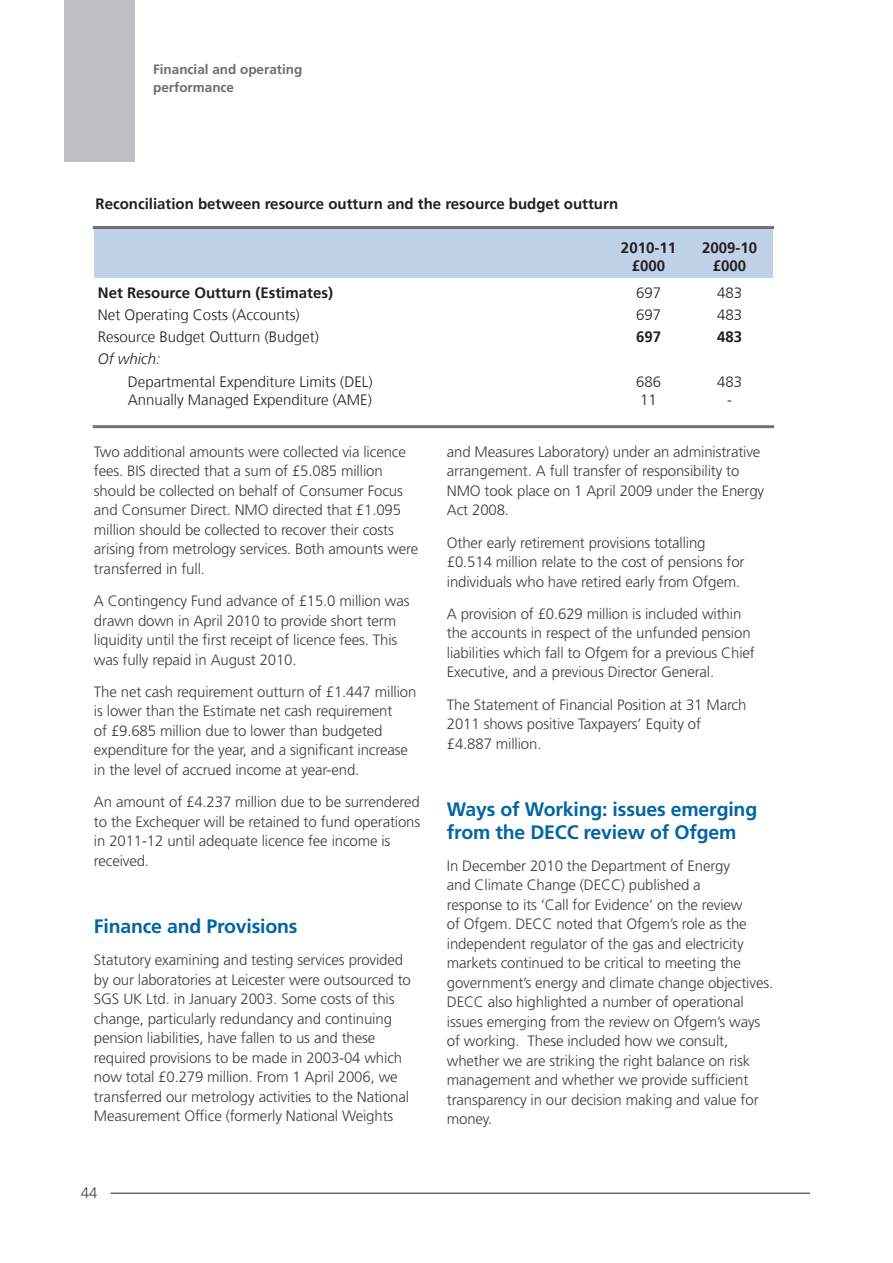
<style>
.page{position:relative;width:893px;height:1263px;background:#fff}
.page>*{position:absolute;margin:0;border:0;box-sizing:border-box;transform-origin:0 0}
.H4_Section_heading{font:700 19.5px/22.5px "Frutiger LT Std";letter-spacing:-.01em;color:#0065a4}
.t1{font:300 15px/19.5px "Frutiger LT Std";letter-spacing:-.01em;color:#3e3e3f}
.t2{font:300 15px "Frutiger";color:#231f20}
.t3{font:700 15px "Frutiger";color:#231f20}
.t4{font:italic 300 15px "Frutiger";color:#231f20}
.t5{font:300 15px "Frutiger LT Std";color:#434146}
.t6{font:700 13.5px/18px "Frutiger LT Std";color:#6c6d70}
</style>
<div class="page">
<div style="left:94px;top:229px;width:679px;height:49px;background:#c0d2e8"></div>
<hr style="left:93px;top:226px;width:681px;height:3px;background:#717074">
<hr style="left:93px;top:425px;width:681px;height:3px;background:#717074">
<hr style="left:111px;top:1193px;width:699px;height:1px;background:#231f20">
<div style="left:64px;top:0;width:71px;height:162px;background:#bebfc2"></div>
<p class="t6" style="left:153px;top:60px;width:151px">Financial and operating performance</p>
<p class="t3" style="left:96px;top:195px;width:524px">Reconciliation between resource outturn and the resource budget outturn</p>
<p class="t3" style="left:621px;top:239px;width:57px">2010-11</p>
<p class="t3" style="left:702px;top:239px;width:57px">2009-10</p>
<p class="t3" style="left:632px;top:257px;width:35px">£000</p>
<p class="t3" style="left:713px;top:257px;width:35px">£000</p>
<p class="t3" style="left:98px;top:284px;width:237px">Net Resource Outturn (Estimates)</p>
<p class="t2" style="left:636px;top:284px;width:27px">697</p>
<p class="t2" style="left:717px;top:284px;width:27px">483</p>
<p class="t2" style="left:98px;top:306px;width:203px">Net Operating Costs (Accounts)</p>
<p class="t2" style="left:636px;top:306px;width:27px">697</p>
<p class="t2" style="left:717px;top:306px;width:27px">483</p>
<p class="t2" style="left:98px;top:328px;width:222px">Resource Budget Outturn (Budget)</p>
<p class="t3" style="left:636px;top:328px;width:27px">697</p>
<p class="t3" style="left:717px;top:328px;width:27px">483</p>
<p class="t4" style="left:98px;top:351px;width:64px">Of which:</p>
<p class="t2" style="left:128px;top:373px;width:246px">Departmental Expenditure Limits (DEL)</p>
<p class="t2" style="left:636px;top:373px;width:27px">686</p>
<p class="t2" style="left:717px;top:373px;width:27px">483</p>
<p class="t2" style="left:128px;top:391px;width:245px">Annually Managed Expenditure (AME)</p>
<p class="t2" style="left:640px;top:391px;width:18px">11</p>
<p class="t2" style="left:727px;top:391px;width:6px">-</p>
<p class="t1" style="left:94px;top:442px;width:326px">Two additional amounts were collected via licence fees. BIS directed that a sum of £5.085 million should be collected on behalf of Consumer Focus and Consumer Direct. NMO directed that £1.095 million should be collected to recover their costs arising from metrology services. Both amounts were transferred in full.</p>
<p class="t1" style="left:94px;top:591px;width:317px">A Contingency Fund advance of £15.0 million was drawn down in April 2010 to provide short term liquidity until the first receipt of licence fees. This was fully repaid in August 2010.</p>
<p class="t1" style="left:94px;top:682px;width:324px">The net cash requirement outturn of £1.447 million is lower than the Estimate net cash requirement<br>of £9.685 million due to lower than budgeted expenditure for the year, and a significant increase in the level of accrued income at year-end.</p>
<p class="t1" style="left:94px;top:792px;width:328px">An amount of £4.237 million due to be surrendered to the Exchequer will be retained to fund operations in 2011-12 until adequate licence fee income is received.</p>
<p class="t1" style="left:447px;top:442px;width:319px">and Measures Laboratory) under an administrative arrangement. A full transfer of responsibility to NMO took place on 1 April 2009 under the Energy Act 2008.</p>
<p class="t1" style="left:447px;top:533px;width:299px">Other early retirement provisions totalling £0.514 million relate to the cost of pensions for individuals who have retired early from Ofgem.</p>
<p class="t1" style="left:447px;top:604px;width:309px">A provision of £0.629 million is included within the accounts in respect of the unfunded pension liabilities which fall to Ofgem for a previous Chief Executive, and a previous Director General.</p>
<p class="t1" style="left:447px;top:695px;width:301px">The Statement of Financial Position at 31 March<br>2011 shows positive Taxpayers’ Equity of £4.887 million.</p>
<h4 class="H4_Section_heading" style="left:447px;top:798px;width:312px">Ways of Working: issues emerging from the DECC review of Ofgem</h4>
<p class="t1" style="left:447px;top:856px;width:328px">In December 2010 the Department of Energy<br>and Climate Change (DECC) published a<br>response to its ‘Call for Evidence’ on the review<br>of Ofgem. DECC noted that Ofgem’s role as the independent regulator of the gas and electricity markets continued to be critical to meeting the government’s energy and climate change objectives.<br>DECC also highlighted a number of operational issues emerging from the review on Ofgem’s ways of working. These included how we consult, whether we are striking the right balance on risk management and whether we provide sufficient transparency in our decision making and value for money.</p>
<h4 class="H4_Section_heading" style="left:94px;top:915px;width:205px">Finance and Provisions</h4>
<p class="t1" style="left:94px;top:951px;width:318px">Statutory examining and testing services provided by our laboratories at Leicester were outsourced to SGS UK Ltd. in January 2003. Some costs of this change, particularly redundancy and continuing pension liabilities, have fallen to us and these required provisions to be made in 2003-04 which now total £0.279 million. From 1 April 2006, we transferred our metrology activities to the National Measurement Office (formerly National Weights</p>
<p class="t5" style="left:81px;top:1184px;width:18px">44</p>
</div>
